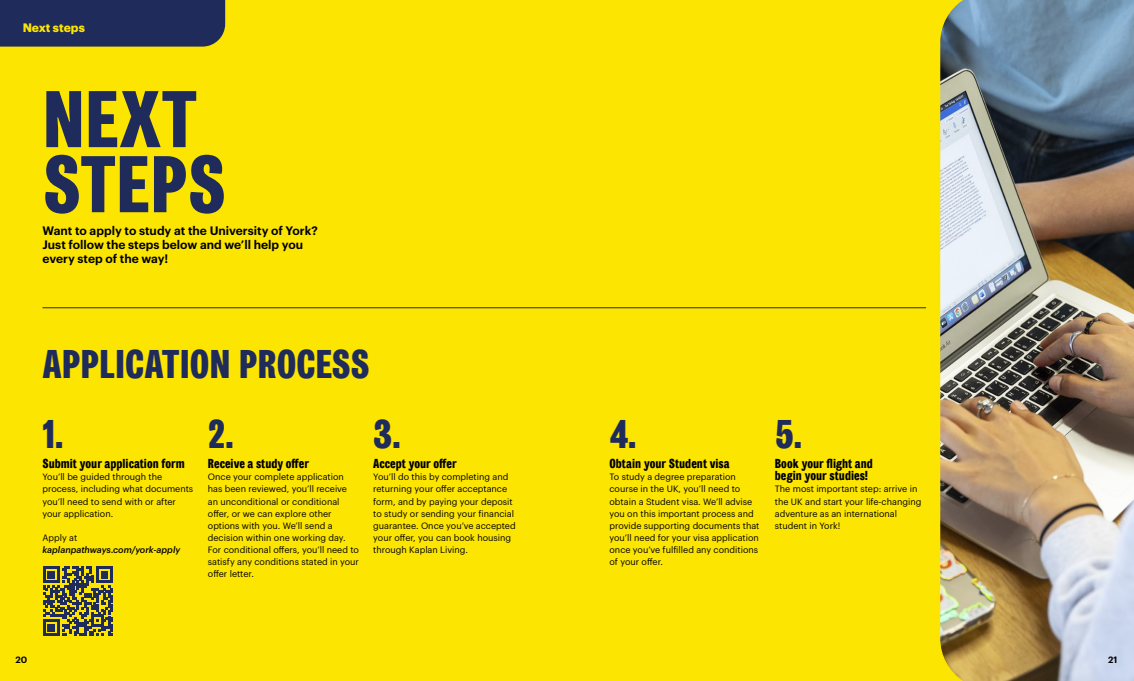
<style>
.page{position:relative;width:1134px;height:681px;background:#fff}
.page>*{position:absolute;margin:0;border:0;box-sizing:border-box;transform-origin:0 0}
.Large_Title__PUA{font:600 condensed 80px/65px "York Grot";color:#1e2b5b}
.Title__PUA{font:600 condensed 40px "York Grot";color:#1e2b5b}
.Large_Heading__PA{font:600 condensed 13px/12px "York Grot";color:#000}
.Standfirst__PUA{font:600 12px/14px "Graphik";color:#000}
.Large_Heading__PUA{font:700 12px "Graphik";color:#fce500}
.Body__PA{font:9px/12px "Graphik";color:#000}
.URL__PA{font:italic 500 9px "Graphik";color:#000}
.t1{font:600 9px "Graphik";color:#000}
</style>
<div class="page">
<div style="left:0;top:0;width:1134px;height:680px;background:#fce500"></div>
<img style="left:940px;top:0;width:194px;height:680px">
<svg style="left:43px;top:566px;width:70px;height:70px"></svg>
<hr style="left:43px;top:307px;width:883px;height:1px;background:#1e2b5b">
<div style="left:0;top:0;width:225px;height:47px;background:#1e2b5b"></div>
<p class="Large_Heading__PUA" style="left:23px;top:19px;width:64px">Next steps</p>
<p class="Large_Title__PUA" style="left:43px;top:90px;width:186px">NEXT<br>STEPS</p>
<p class="Standfirst__PUA" style="left:43px;top:222px;width:277px">Want to apply to study at the University of York?<br>Just follow the steps below and we’ll help you every step of the way!</p>
<p class="Title__PUA" style="left:43px;top:341px;width:329px">APPLICATION PROCESS</p>
<p class="Title__PUA" style="left:43px;top:411px;width:22px">1.</p>
<p class="Large_Heading__PA" style="left:43px;top:458px;width:144px">Submit your application form</p>
<p class="Body__PA" style="left:43px;top:470px;width:152px">You’ll be guided through the process, including what documents you’ll need to send with or after your application.</p>
<p class="Body__PA" style="left:43px;top:530px;width:36px">Apply at</p>
<p class="URL__PA" style="left:43px;top:542px;width:139px">kaplanpathways.com/york-apply</p>
<p class="Title__PUA" style="left:208px;top:411px;width:27px">2.</p>
<p class="Large_Heading__PA" style="left:208px;top:458px;width:103px">Receive a study offer</p>
<p class="Body__PA" style="left:208px;top:470px;width:153px">Once your complete application has been reviewed, you’ll receive an unconditional or conditional offer, or we can explore other options with you. We’ll send a decision within one working day.<br>For conditional offers, you’ll need to satisfy any conditions stated in your offer letter.</p>
<p class="Title__PUA" style="left:373px;top:411px;width:29px">3.</p>
<p class="Large_Heading__PA" style="left:373px;top:458px;width:85px">Accept your offer</p>
<p class="Body__PA" style="left:373px;top:470px;width:144px">You’ll do this by completing and returning your offer acceptance form, and by paying your deposit to study or sending your financial guarantee. Once you’ve accepted your offer, you can book housing through Kaplan Living.</p>
<p class="Title__PUA" style="left:609px;top:411px;width:28px">4.</p>
<p class="Large_Heading__PA" style="left:609px;top:458px;width:122px">Obtain your Student visa</p>
<p class="Body__PA" style="left:609px;top:470px;width:151px">To study a degree preparation course in the UK, you’ll need to obtain a Student visa. We’ll advise you on this important process and provide supporting documents that you’ll need for your visa application once you’ve fulfilled any conditions of your offer.</p>
<p class="Title__PUA" style="left:775px;top:411px;width:29px">5.</p>
<p class="Large_Heading__PA" style="left:775px;top:458px;width:99px">Book your flight and begin your studies!</p>
<p class="Body__PA" style="left:775px;top:482px;width:148px">The most important step: arrive in the UK and start your life-changing adventure as an international student in York!</p>
<p class="t1" style="left:15px;top:653px;width:13px">20</p>
<p class="t1" style="left:1108px;top:653px;width:11px">21</p>
</div>
